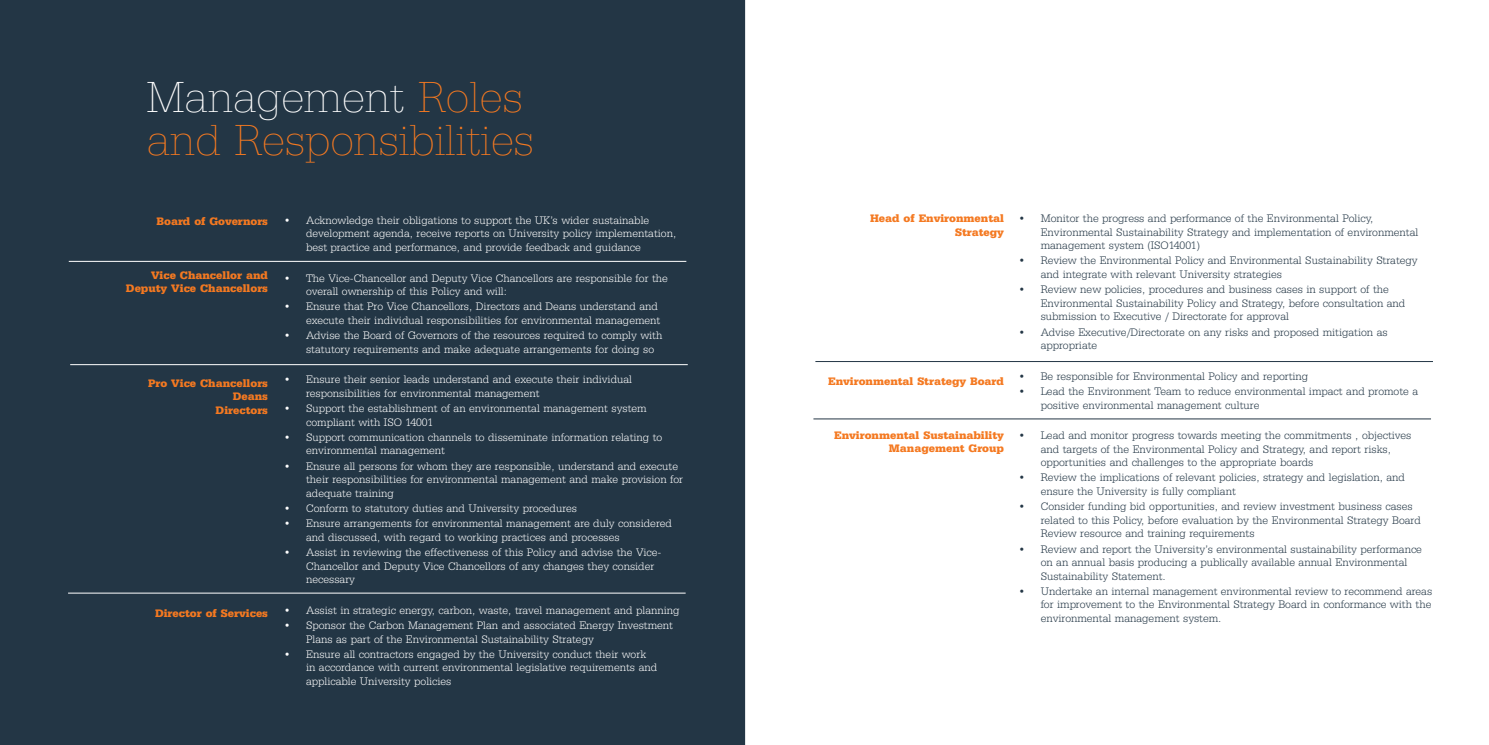
<style>
.page{position:relative;width:1489px;height:745px;background:#fff}
.page>*{position:absolute;margin:0;border:0;box-sizing:border-box;transform-origin:0 0}
.t1{font:200 45px/42.5px "Serifa BEFOP";color:#f47921}
.t2{font:300 11.25px/13.5px "Serifa BEFOP";color:#fff}
.t3{font:300 11.25px/13.5px "Serifa BEFOP";color:#233645}
.t4{font:700 11.25px/13.5px "Serifa BEFOP";color:#f47921;text-align:right}
.s1{color:#fff}
</style>
<div class="page">
<div style="left:0;top:0;width:745px;height:744px;background:#233645"></div>
<hr style="left:69px;top:261px;width:617px;height:1px;background:#fff">
<hr style="left:70px;top:364px;width:617px;height:1px;background:#fff">
<hr style="left:68px;top:592px;width:617px;height:1px;background:#fff">
<hr style="left:815px;top:361px;width:617px;height:1px;background:#233645">
<hr style="left:813px;top:418px;width:617px;height:1px;background:#233645">
<p class="t1" style="left:147px;top:76px;width:389px"><span class="s1">Management</span> Roles and Responsibilities</p>
<p class="t4" style="left:157px;top:214px;width:113px">Board of Governors</p>
<p class="t4" style="left:151px;top:268px;width:118px">Vice Chancellor and</p>
<p class="t4" style="left:126px;top:281px;width:143px">Deputy Vice Chancellors</p>
<p class="t4" style="left:148px;top:376px;width:121px">Pro Vice Chancellors</p>
<p class="t4" style="left:233px;top:389px;width:37px">Deans</p>
<p class="t4" style="left:216px;top:403px;width:54px">Directors</p>
<p class="t4" style="left:155px;top:605px;width:114px">Director of Services</p>
<p class="t2" style="left:306px;top:213px;width:371px;text-indent:-22px">• Acknowledge their obligations to support the UK’s wider sustainable development agenda, receive reports on University policy implementation, best practice and performance, and provide feedback and guidance</p>
<p class="t2" style="left:306px;top:271px;width:363px;text-indent:-22px">• The Vice-Chancellor and Deputy Vice Chancellors are responsible for the overall ownership of this Policy and will:</p>
<p class="t2" style="left:283px;top:299px;width:378px;text-align:right">• Ensure that Pro Vice Chancellors, Directors and Deans understand and execute their individual responsibilities for environmental management</p>
<p class="t2" style="left:306px;top:328px;width:358px;text-indent:-22px">• Advise the Board of Governors of the resources required to comply with statutory requirements and make adequate arrangements for doing so</p>
<p class="t2" style="left:306px;top:372px;width:327px;text-indent:-22px">• Ensure their senior leads understand and execute their individual responsibilities for environmental management</p>
<p class="t2" style="left:306px;top:401px;width:342px;text-indent:-22px">• Support the establishment of an environmental management system compliant with ISO 14001</p>
<p class="t2" style="left:306px;top:430px;width:358px;text-indent:-22px">• Support communication channels to disseminate information relating to environmental management</p>
<p class="t2" style="left:306px;top:459px;width:378px;text-indent:-22px">• Ensure all persons for whom they are responsible, understand and execute their responsibilities for environmental management and make provision for adequate training</p>
<p class="t2" style="left:283px;top:501px;width:295px">• Conform to statutory duties and University procedures</p>
<p class="t2" style="left:306px;top:516px;width:367px;text-indent:-22px">• Ensure arrangements for environmental management are duly considered and discussed, with regard to working practices and processes</p>
<p class="t2" style="left:306px;top:545px;width:357px;text-indent:-22px">• Assist in reviewing the effectiveness of this Policy and advise the Vice-<br>Chancellor and Deputy Vice Chancellors of any changes they consider necessary</p>
<p class="t2" style="left:283px;top:602px;width:397px">• Assist in strategic energy, carbon, waste, travel management and planning</p>
<p class="t2" style="left:306px;top:618px;width:368px;text-indent:-22px">• Sponsor the Carbon Management Plan and associated Energy Investment<br>Plans as part of the Environmental Sustainability Strategy</p>
<p class="t2" style="left:306px;top:646px;width:352px;text-indent:-22px">• Ensure all contractors engaged by the University conduct their work in accordance with current environmental legislative requirements and applicable University policies</p>
<p class="t4" style="left:870px;top:211px;width:135px">Head of Environmental<br>Strategy</p>
<p class="t4" style="left:828px;top:373px;width:177px">Environmental Strategy Board</p>
<p class="t4" style="left:834px;top:427px;width:171px">Environmental Sustainability<br>Management Group</p>
<p class="t3" style="left:1040px;top:211px;width:379px;text-indent:-22px">• Monitor the progress and performance of the Environmental Policy,<br>Environmental Sustainability Strategy and implementation of environmental management system (ISO14001)</p>
<p class="t3" style="left:1040px;top:254px;width:378px;text-indent:-22px">• Review the Environmental Policy and Environmental Sustainability Strategy and integrate with relevant University strategies</p>
<p class="t3" style="left:1040px;top:282px;width:366px;text-indent:-22px">• Review new policies, procedures and business cases in support of the<br>Environmental Sustainability Policy and Strategy, before consultation and submission to Executive / Directorate for approval</p>
<p class="t3" style="left:1040px;top:325px;width:348px;text-indent:-22px">• Advise Executive/Directorate on any risks and proposed mitigation as appropriate</p>
<p class="t3" style="left:1018px;top:369px;width:291px">• Be responsible for Environmental Policy and reporting</p>
<p class="t3" style="left:1040px;top:384px;width:379px;text-indent:-22px">• Lead the Environment Team to reduce environmental impact and promote a positive environmental management culture</p>
<p class="t3" style="left:1040px;top:428px;width:372px;text-indent:-22px">• Lead and monitor progress towards meeting the commitments , objectives and targets of the Environmental Policy and Strategy, and report risks, opportunities and challenges to the appropriate boards</p>
<p class="t3" style="left:1040px;top:470px;width:366px;text-indent:-22px">• Review the implications of relevant policies, strategy and legislation, and ensure the University is fully compliant</p>
<p class="t3" style="left:1040px;top:499px;width:381px;text-indent:-22px">• Consider funding bid opportunities, and review investment business cases related to this Policy, before evaluation by the Environmental Strategy Board<br>Review resource and training requirements</p>
<p class="t3" style="left:1040px;top:541px;width:383px;text-indent:-22px">• Review and report the University’s environmental sustainability performance on an annual basis producing a publically available annual Environmental<br>Sustainability Statement.</p>
<p class="t3" style="left:1040px;top:584px;width:393px;text-align:justify;text-indent:-22px">• Undertake an internal management environmental review to recommend areas for improvement to the Environmental Strategy Board in conformance with the environmental management system.</p>
</div>
